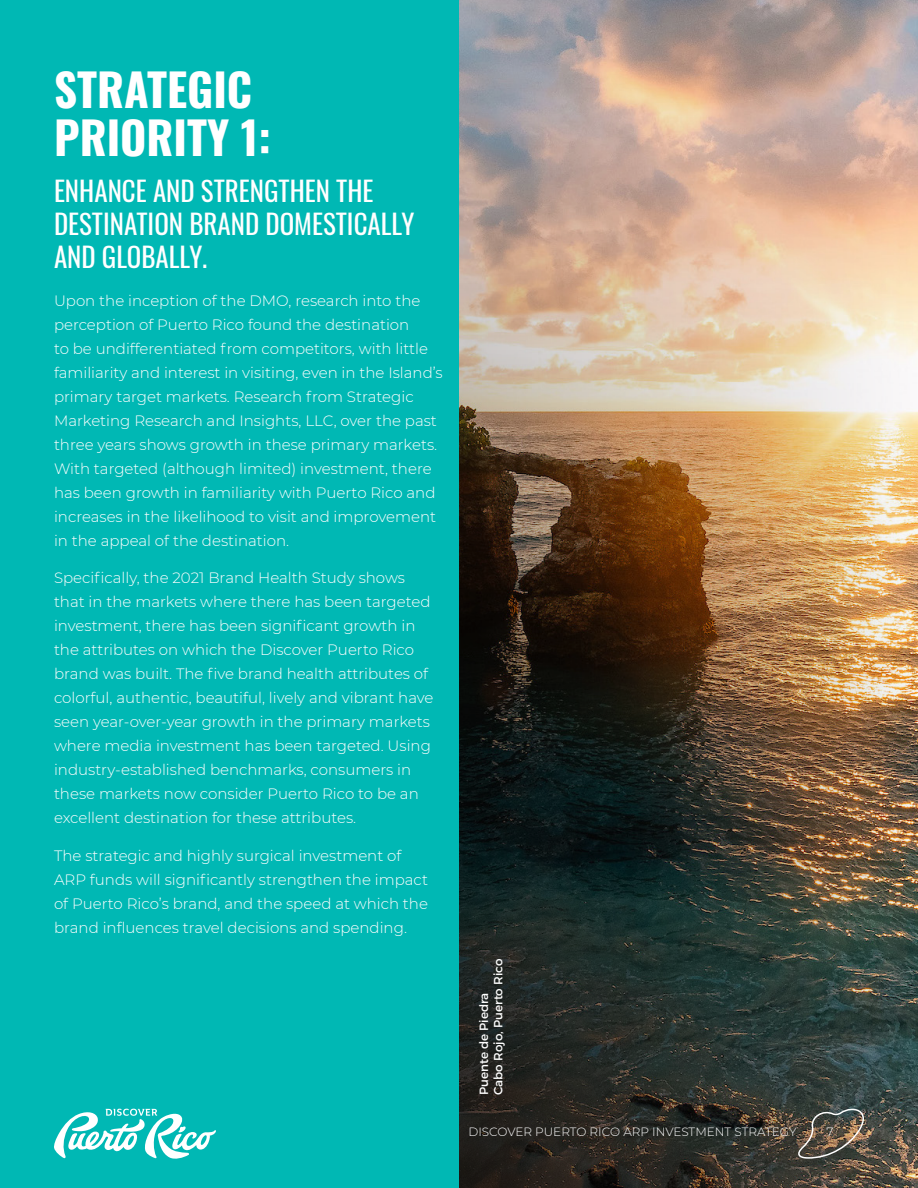
<style>
.page{position:relative;width:918px;height:1188px;background:#fff}
.page>*{position:absolute;margin:0;border:0;box-sizing:border-box;transform-origin:0 0}
.Body_Copy{font:700 45px/48px "Oswald";color:#fff}
.Body_Copy-2{font:27px/33px "Oswald";color:#fff}
.Body_Copy-3{font:300 15px/24px "Montserrat";color:#fff}
.t1{font:300 12px "Montserrat";color:#fff}
.Image_Location{font:12px "Montserrat";color:#fff}
</style>
<div class="page">
<div style="left:0;top:0;width:459px;height:1188px;background:#00b8b4"></div>
<img style="left:459px;top:0;width:459px;height:1188px">
<img style="left:794px;top:1105px;width:80px;height:55px">
<svg style="left:54px;top:1109px;width:162px;height:50px"></svg>
<p class="Body_Copy" style="left:54px;top:68px;width:218px">STRATEGIC<br>PRIORITY 1:</p>
<p class="Body_Copy-2" style="left:54px;top:172px;width:362px">ENHANCE AND STRENGTHEN THE<br>DESTINATION BRAND DOMESTICALLY<br>AND GLOBALLY.</p>
<p class="Body_Copy-3" style="left:54px;top:288px;width:390px">Upon the inception of the DMO, research into the perception of Puerto Rico found the destination<br>to be undifferentiated from competitors, with little familiarity and interest in visiting, even in the Island’s primary target markets. Research from Strategic Marketing Research and Insights, LLC, over the past three years shows growth in these primary markets.<br>With targeted (although limited) investment, there has been growth in familiarity with Puerto Rico and increases in the likelihood to visit and improvement in the appeal of the destination.</p>
<p class="Body_Copy-3" style="left:54px;top:565px;width:381px">Specifically, the 2021 Brand Health Study shows that in the markets where there has been targeted investment, there has been significant growth in the attributes on which the Discover Puerto Rico brand was built. The five brand health attributes of colorful, authentic, beautiful, lively and vibrant have seen year-over-year growth in the primary markets where media investment has been targeted. Using industry-established benchmarks, consumers in these markets now consider Puerto Rico to be an excellent destination for these attributes.</p>
<p class="Body_Copy-3" style="left:54px;top:843px;width:376px">The strategic and highly surgical investment of ARP funds will significantly strengthen the impact of Puerto Rico’s brand, and the speed at which the brand influences travel decisions and spending.</p>
<p class="Image_Location" style="left:491px;top:1095px;width:138px;rotate:-90deg">Cabo Rojo, Puerto Rico</p>
<p class="t1" style="left:468px;top:1123px;width:330px">DISCOVER PUERTO RICO ARP INVESTMENT STRATEGY</p>
<p class="t1" style="left:826px;top:1123px;width:8px">7</p>
<p class="Image_Location" style="left:476px;top:1095px;width:104px;rotate:-90deg">Puente de Piedra</p>
</div>
